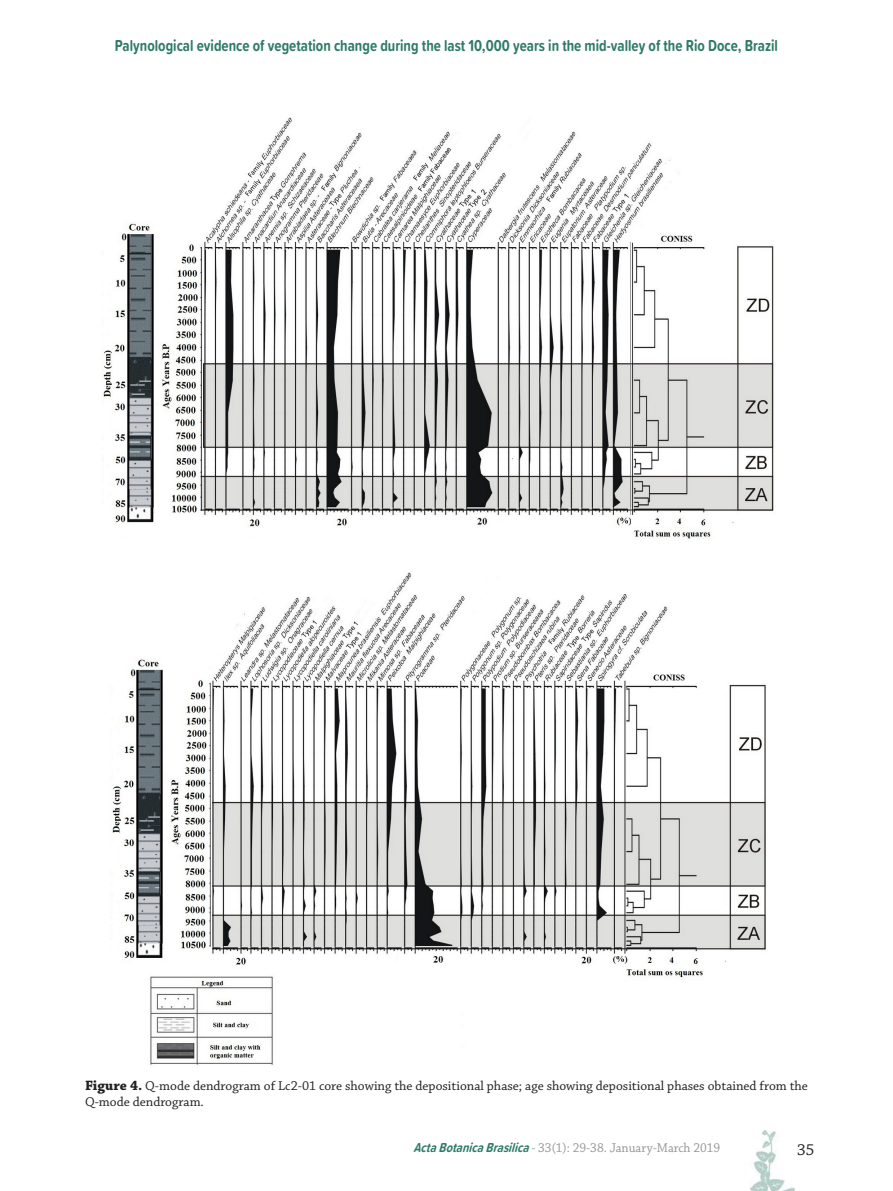
<style>
.page{position:relative;width:893px;height:1191px;background:#fff}
.page>*{position:absolute;margin:0;border:0;box-sizing:border-box;transform-origin:0 0}
.t1{font:700 16.5px "Proxima Soft Cond";color:#2f7b67;scale:.91 1}
.t2{font:16.5px "Chaparral Pro";color:#231f20}
.LEGENDA_-_Tabela_e_F{font:13.5px/16.2px "Chaparral Pro";color:#231f20}
.t3{font:13.5px "Chaparral Pro";color:#939598;scale:.95 1}
.s1{font-weight:700;font-size:14.25px}
.s2{font-family:"Proxima Soft Cond";font-weight:700;font-style:italic;color:#2f7b67}
</style>
<div class="page">
<img style="left:750px;top:1130px;width:44px;height:61px">
<img style="left:103px;top:117px;width:671px;height:948px">
<p class="t1" style="left:115px;top:33px;width:730px">Palynological evidence of vegetation change during the last 10,000 years in the mid-valley of the Rio Doce, Brazil</p>
<p class="LEGENDA_-_Tabela_e_F" style="left:85px;top:1077px;width:724px"><span class="s1">Figure 4.</span> Q-mode dendrogram of Lc2-01 core showing the depositional phase; age showing depositional phases obtained from the<br>Q-mode dendrogram.</p>
<p class="t3" style="left:414px;top:1140px;width:324px"><span class="s2">ActaBotanicaBrasilica</span>- 33(1): 29-38. January-March 2019</p>
<p class="t2" style="left:797px;top:1141px;width:19px">35</p>
</div>
